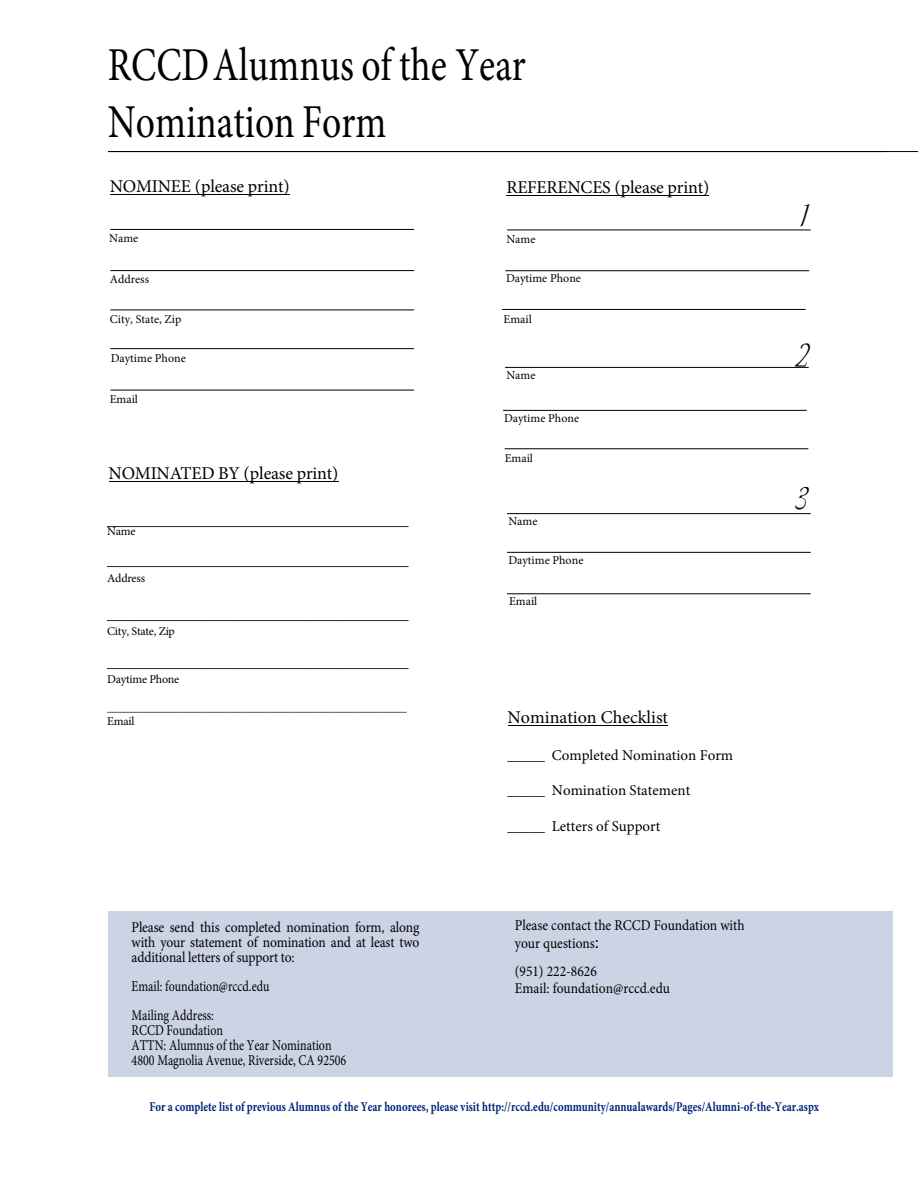
<style>
.page{position:relative;width:918px;height:1188px;background:#fff}
.page>*{position:absolute;margin:0;border:0;box-sizing:border-box;transform-origin:0 0}
.t1{font:47.25px/56.7px "Minion Pro";color:#000;scale:.8 1}
.t2{font:34.5px "Vivaldi D";color:#000;scale:.8 1}
.t3{font:18px "Minion Pro";letter-spacing:-.01em;color:#000}
.t4{font:16.35px "Minion Pro";color:#000}
.t5{font:15px/15px "Minion Pro";color:#000;scale:.9 1}
.t6{font:15px/15px "Minion Pro";color:#000;scale:.8 1}
.t7{font:15px "Minion Pro";color:#000}
.t8{font:700 13.5px "Minion Pro";color:#00257b;scale:.8 1}
.t9{font:12px/14.2px "Minion Pro";color:#000}
.t10{font:12px "Minion Pro";letter-spacing:-.02em;color:#000}
.s1{font-family:"Formata"}
</style>
<div class="page">
<hr style="left:108px;top:151px;width:810px;height:1px;background:#000">
<hr style="left:110px;top:194px;width:180px;height:1px;background:#000">
<hr style="left:110px;top:229px;width:304px;height:1px;background:#000">
<hr style="left:110px;top:270px;width:304px;height:1px;background:#000">
<hr style="left:110px;top:309px;width:304px;height:1px;background:#000">
<hr style="left:110px;top:348px;width:304px;height:1px;background:#000">
<hr style="left:110px;top:390px;width:304px;height:1px;background:#000">
<hr style="left:506px;top:195px;width:203px;height:1px;background:#000">
<hr style="left:507px;top:229px;width:304px;height:1px;background:#000">
<hr style="left:505px;top:270px;width:304px;height:1px;background:#000">
<hr style="left:502px;top:309px;width:304px;height:1px;background:#000">
<hr style="left:505px;top:367px;width:304px;height:1px;background:#000">
<hr style="left:503px;top:410px;width:304px;height:1px;background:#000">
<hr style="left:505px;top:448px;width:303px;height:1px;background:#000">
<hr style="left:507px;top:513px;width:304px;height:1px;background:#000">
<hr style="left:507px;top:552px;width:304px;height:1px;background:#000">
<hr style="left:507px;top:593px;width:304px;height:1px;background:#000">
<div style="left:108px;top:911px;width:784px;height:166px;background:#ccd3e5"></div>
<hr style="left:109px;top:481px;width:229px;height:1px;background:#000">
<hr style="left:508px;top:726px;width:160px;height:1px;background:#000">
<h1 class="t1" style="left:108px;top:37px;width:524px">RCCD Alumnus of the Year<br>Nomination Form</h1>
<p class="t3" style="left:110px;top:174px;width:181px">NOMINEE (please print)</p>
<p class="t9" style="left:109px;top:231px;width:31px">Name</p>
<p class="t9" style="left:110px;top:272px;width:41px">Address</p>
<p class="t9" style="left:110px;top:312px;width:73px">City, State, Zip</p>
<p class="t9" style="left:111px;top:351px;width:77px">Daytime Phone</p>
<p class="t9" style="left:110px;top:392px;width:30px">Email</p>
<p class="t3" style="left:109px;top:461px;width:231px">NOMINATED BY (please print)</p>
<p class="t4" style="left:107px;top:509px;width:303px">______________________________________</p>
<p class="t9" style="left:107px;top:524px;width:30px">Name</p>
<p class="t4" style="left:107px;top:549px;width:303px">______________________________________</p>
<p class="t10" style="left:107px;top:570px;width:39px">Address</p>
<p class="t4" style="left:107px;top:602px;width:303px">______________________________________</p>
<p class="t10" style="left:107px;top:623px;width:69px">City, State, Zip</p>
<p class="t4" style="left:107px;top:650px;width:303px">______________________________________</p>
<p class="t10" style="left:107px;top:671px;width:74px">Daytime Phone</p>
<p class="t9" style="left:107px;top:700px;width:301px">____________________________________________________<br>Email</p>
<p class="t5" style="left:132px;top:919px;width:321px;text-align:justify">Please send this completed nomination form, along with your statement of nomination and at least two additional letters of support to:</p>
<p class="t6" style="left:132px;top:972px;width:174px;line-height:28.8px">Email: foundation@rccd.edu<br>Mailing Address:</p>
<p class="t6" style="left:132px;top:1023px;width:270px">RCCD Foundation<br>ATTN: Alumnus of the Year Nomination<br>4800 Magnolia Avenue, Riverside, CA 92506</p>
<p class="t3" style="left:506px;top:175px;width:204px">REFERENCES (please print)</p>
<p class="t9" style="left:506px;top:232px;width:31px">Name</p>
<p class="t9" style="left:506px;top:271px;width:77px">Daytime Phone</p>
<p class="t9" style="left:504px;top:312px;width:30px">Email</p>
<p class="t9" style="left:506px;top:368px;width:31px">Name</p>
<p class="t9" style="left:504px;top:411px;width:77px">Daytime Phone</p>
<p class="t9" style="left:505px;top:451px;width:30px">Email</p>
<p class="t9" style="left:508px;top:514px;width:31px">Name</p>
<p class="t9" style="left:508px;top:553px;width:77px">Daytime Phone</p>
<p class="t9" style="left:509px;top:594px;width:30px">Email</p>
<p class="t3" style="left:508px;top:706px;width:162px">Nomination Checklist</p>
<p class="t7" style="left:508px;top:745px;width:227px">_____ Completed Nomination Form</p>
<p class="t7" style="left:508px;top:780px;width:184px">_____ Nomination Statement</p>
<p class="t7" style="left:508px;top:816px;width:154px">_____ Letters of Support</p>
<p class="t5" style="left:515px;top:916px;width:257px;line-height:17.9px">Please contact the RCCD Foundation with your questions<span class="s1">:</span></p>
<p class="t5" style="left:515px;top:963px;width:174px;line-height:16.8px">(951) 222-8626<br>Email: foundation@rccd.edu</p>
<h2 class="t2" style="left:798px;top:195px;width:16px">1</h2>
<h2 class="t2" style="left:796px;top:335px;width:16px">2</h2>
<h2 class="t2" style="left:795px;top:478px;width:16px">3</h2>
<p class="t8" style="left:150px;top:1097px;width:838px">For a complete list of previous Alumnus of the Year honorees, please visit http://rccd.edu/community/annualawards/Pages/Alumni-of-the-Year.aspx</p>
</div>
